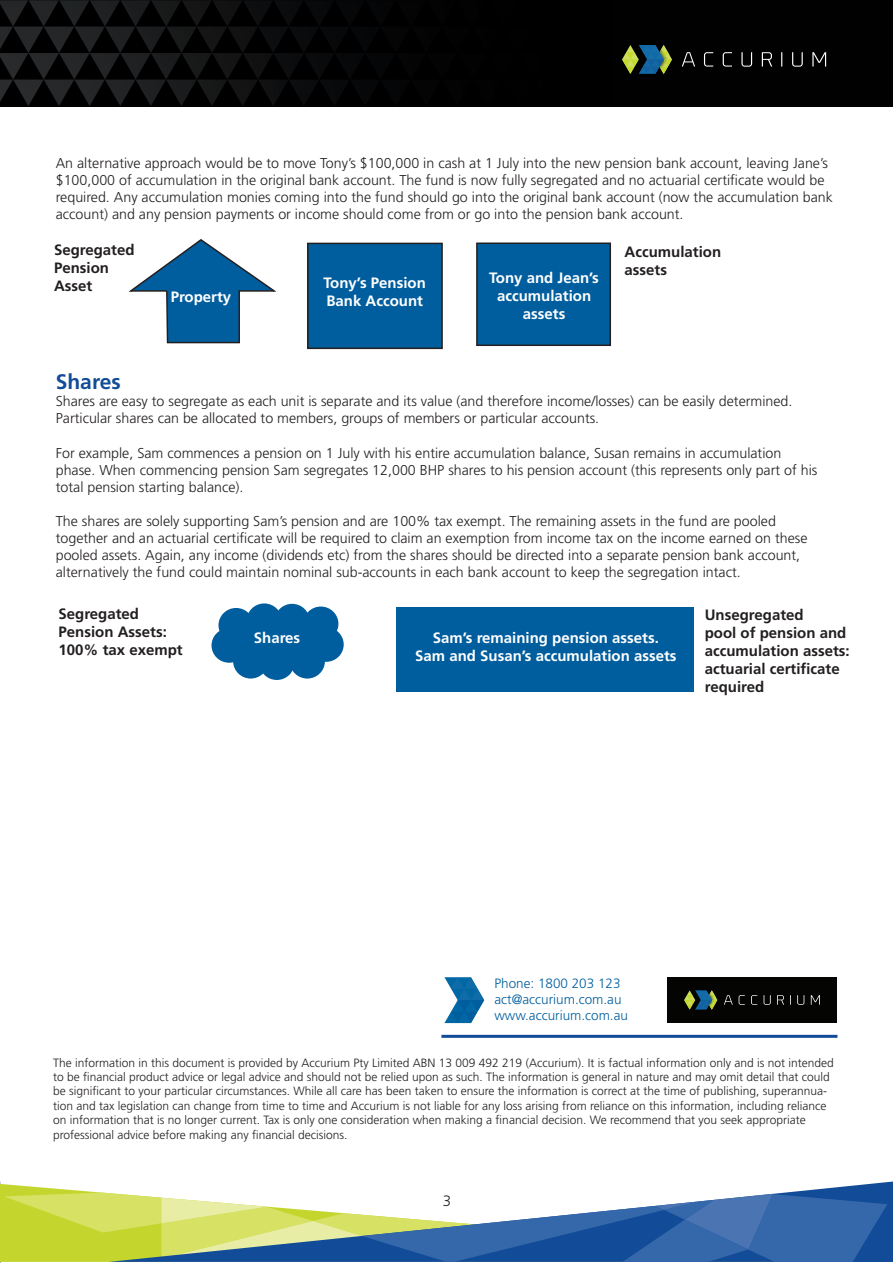
<style>
.page{position:relative;width:893px;height:1263px;background:#fff}
.page>*{position:absolute;margin:0;border:0;box-sizing:border-box;transform-origin:0 0}
.t1{font:700 21px "Frutiger LT Std";color:#124c98}
.t2{font:700 15px/18px "Frutiger LT Std";color:#231f20}
.t3{font:700 15px/18px "Frutiger LT Std";color:#fff;text-align:center}
.t4{font:300 15px "Frutiger LT Std";color:#231f20}
.t5{font:300 14.25px/17.1px "Frutiger LT Std";color:#231f20}
.t6{font:300 13.5px/16.2px "Frutiger LT Std";color:#005e9e}
.t7{font:300 12px/14.4px "Frutiger LT Std";color:#231f20}
</style>
<div class="page">
<div style="left:0;top:0;width:893px;height:107px;background:#010102"></div>
<svg style="left:791px;top:1181px;width:102px;height:11px"></svg>
<svg style="left:4px;top:1192px;width:889px;height:70px"></svg>
<img style="left:0;top:0;width:293px;height:27px">
<img style="left:13px;top:27px;width:292px;height:26px">
<img style="left:0;top:27px;width:13px;height:22px">
<img style="left:0;top:53px;width:302px;height:27px">
<img style="left:13px;top:80px;width:301px;height:26px">
<img style="left:0;top:80px;width:13px;height:22px">
<svg style="left:682px;top:52px;width:13px;height:15px"></svg>
<svg style="left:704px;top:52px;width:9px;height:15px"></svg>
<svg style="left:723px;top:52px;width:9px;height:15px"></svg>
<svg style="left:741px;top:52px;width:11px;height:15px"></svg>
<svg style="left:762px;top:52px;width:10px;height:15px"></svg>
<svg style="left:781px;top:52px;width:1px;height:15px"></svg>
<svg style="left:792px;top:52px;width:11px;height:15px"></svg>
<svg style="left:812px;top:52px;width:14px;height:15px"></svg>
<svg style="left:622px;top:45px;width:50px;height:29px"></svg>
<svg style="left:128px;top:239px;width:149px;height:105px"></svg>
<div style="left:308px;top:243px;width:134px;height:105px;background:#005e9e"></div>
<div style="left:307px;top:243px;width:136px;height:106px;border:2px solid #231f20"></div>
<div style="left:477px;top:243px;width:133px;height:102px;background:#005e9e"></div>
<div style="left:476px;top:242px;width:135px;height:104px;border:2px solid #231f20"></div>
<div style="left:233px;top:644px;width:35px;height:34px;background:#005e9e;border-radius:50%"></div>
<div style="left:259px;top:645px;width:35px;height:35px;background:#005e9e;border-radius:50%"></div>
<div style="left:211px;top:628px;width:36px;height:35px;background:#005e9e;border-radius:50%"></div>
<div style="left:218px;top:608px;width:36px;height:34px;background:#005e9e;border-radius:50%"></div>
<div style="left:236px;top:623px;width:35px;height:34px;background:#005e9e;border-radius:50%"></div>
<div style="left:247px;top:603px;width:35px;height:35px;background:#005e9e;border-radius:50%"></div>
<div style="left:274px;top:604px;width:36px;height:34px;background:#005e9e;border-radius:50%"></div>
<div style="left:261px;top:624px;width:35px;height:35px;background:#005e9e;border-radius:50%"></div>
<div style="left:303px;top:606px;width:35px;height:35px;background:#005e9e;border-radius:50%"></div>
<div style="left:283px;top:626px;width:36px;height:34px;background:#005e9e;border-radius:50%"></div>
<div style="left:308px;top:627px;width:36px;height:35px;background:#005e9e;border-radius:50%"></div>
<div style="left:290px;top:644px;width:35px;height:34px;background:#005e9e;border-radius:50%"></div>
<div style="left:396px;top:608px;width:298px;height:84px;background:#005e9e"></div>
<hr style="left:441px;top:1035px;width:396px;height:3px;background:#124c98">
<svg style="left:444px;top:977px;width:40px;height:46px"></svg>
<div style="left:667px;top:977px;width:170px;height:46px;background:#040503"></div>
<svg style="left:724px;top:995px;width:9px;height:10px"></svg>
<svg style="left:739px;top:995px;width:6px;height:10px"></svg>
<svg style="left:751px;top:995px;width:6px;height:10px"></svg>
<svg style="left:764px;top:995px;width:7px;height:10px"></svg>
<svg style="left:777px;top:995px;width:7px;height:10px"></svg>
<svg style="left:797px;top:995px;width:7px;height:10px"></svg>
<svg style="left:811px;top:995px;width:9px;height:10px"></svg>
<svg style="left:684px;top:990px;width:33px;height:19px"></svg>
<p class="t5" style="left:56px;top:154px;width:779px">An alternative approach would be to move Tony’s $100,000 in cash at 1 July into the new pension bank account, leaving Jane’s $100,000 of accumulation in the original bank account. The fund is now fully segregated and no actuarial certificate would be required. Any accumulation monies coming into the fund should go into the original bank account (now the accumulation bank account) and any pension payments or income should come from or go into the pension bank account.</p>
<p class="t2" style="left:54px;top:241px;width:82px">Segregated<br>Pension<br>Asset</p>
<p class="t2" style="left:624px;top:243px;width:98px">Accumulation assets</p>
<p class="t3" style="left:324px;top:274px;width:104px;text-align:left">Tony’s Pension<br>Bank Account</p>
<p class="t3" style="left:489px;top:269px;width:111px">Tony and Jean’s accumulation assets</p>
<p class="t3" style="left:171px;top:288px;width:62px">Property</p>
<h1 class="t1" style="left:56px;top:369px;width:66px">Shares</h1>
<p class="t5" style="left:56px;top:393px;width:738px">Shares are easy to segregate as each unit is separate and its value (and therefore income/losses) can be easily determined.<br>Particular shares can be allocated to members, groups of members or particular accounts.</p>
<p class="t5" style="left:56px;top:444px;width:763px">For example, Sam commences a pension on 1 July with his entire accumulation balance, Susan remains in accumulation phase. When commencing pension Sam segregates 12,000 BHP shares to his pension account (this represents only part of his total pension starting balance).</p>
<p class="t5" style="left:56px;top:513px;width:753px">The shares are solely supporting Sam’s pension and are 100% tax exempt. The remaining assets in the fund are pooled together and an actuarial certificate will be required to claim an exemption from income tax on the income earned on these pooled assets. Again, any income (dividends etc) from the shares should be directed into a separate pension bank account, alternatively the fund could maintain nominal sub-accounts in each bank account to keep the segregation intact.</p>
<p class="t2" style="left:58px;top:605px;width:126px">Segregated<br>Pension Assets:<br>100% tax exempt</p>
<p class="t3" style="left:254px;top:628px;width:48px">Shares</p>
<p class="t3" style="left:415px;top:629px;width:263px">Sam’s remaining pension assets.<br>Sam and Susan’s accumulation assets</p>
<p class="t2" style="left:705px;top:606px;width:147px">Unsegregated<br>pool of pension and accumulation assets: actuarial certificate required</p>
<p class="t6" style="left:494px;top:975px;width:135px">Phone: 1800 203 123 act@accurium.com.au www.accurium.com.au</p>
<p class="t7" style="left:53px;top:1055px;width:782px">The information in this document is provided by Accurium Pty Limited ABN 13 009 492 219 (Accurium). It is factual information only and is not intended to be financial product advice or legal advice and should not be relied upon as such. The information is general in nature and may omit detail that could be significant to your particular circumstances. While all care has been taken to ensure the information is correct at the time of publishing, superannua&shy;tion and tax legislation can change from time to time and Accurium is not liable for any loss arising from reliance on this information, including reliance on information that is no longer current. Tax is only one consideration when making a financial decision. We recommend that you seek appropriate professional advice before making any financial decisions.</p>
<p class="t4" style="left:443px;top:1192px;width:10px">3</p>
</div>
